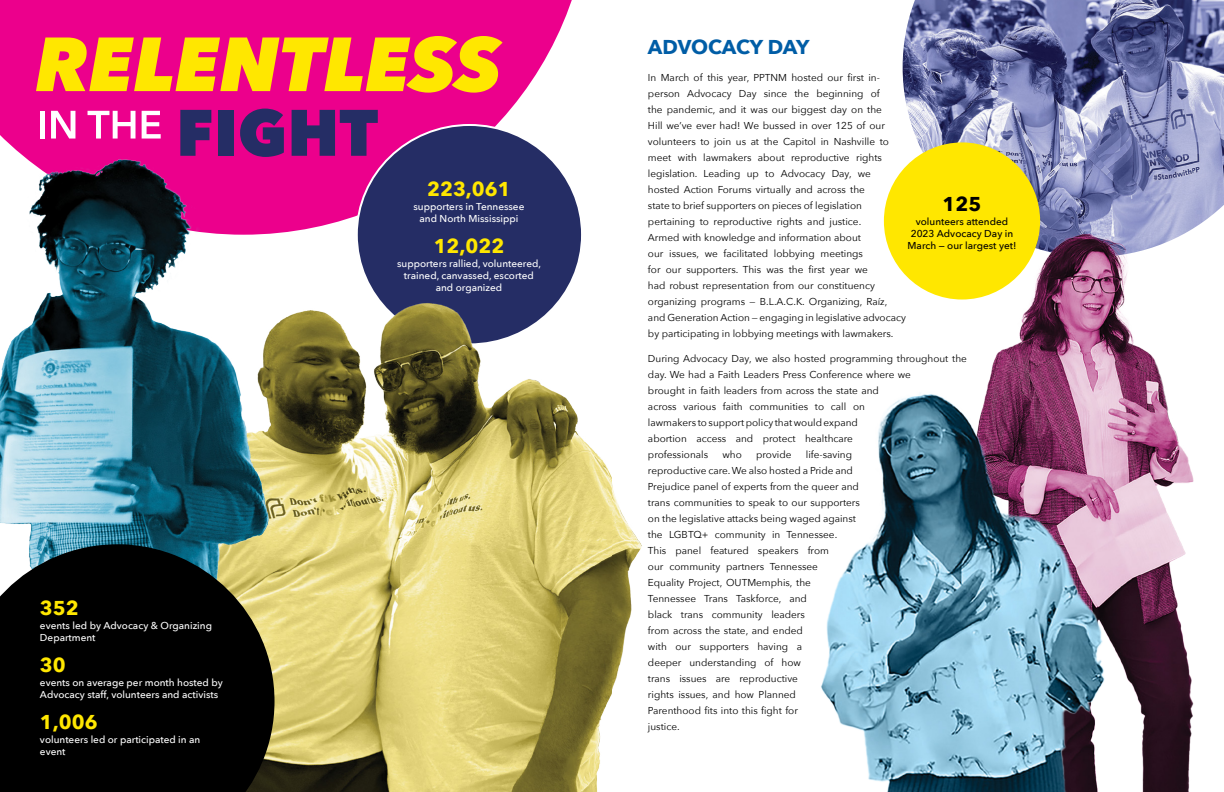
<style>
.page{position:relative;width:1224px;height:792px;background:#fff}
.page>*{position:absolute;margin:0;border:0;box-sizing:border-box;transform-origin:0 0}
.t1{font:700 20px "Avenir Next";color:#ffe700}
.t2{font:700 20px "Avenir Next";letter-spacing:-.01em;color:#005da6}
.t3{font:700 20px "Avenir Next";color:#000}
.t4{font:10px/16px "Avenir Next";color:#000}
.t5{font:500 10px/12px "Avenir Next";color:#fff}
.t6{font:500 10px/12px "Avenir Next";color:#000;text-align:center}
</style>
<div class="page">
<svg style="left:0;top:0;width:572px;height:233px;background:#ee219b"></svg>
<svg style="left:36px;top:36px;width:467px;height:57px;background:#f78e35"></svg>
<svg style="left:240px;top:109px;width:44px;height:48px"></svg>
<svg style="left:292px;top:110px;width:86px;height:46px;background:#6b1d72"></svg>
<div style="left:357px;top:125px;width:225px;height:219px;background:#252d65;border-radius:50%"></div>
<img style="left:275px;top:269px;width:367px;height:523px">
<img style="left:0;top:110px;width:282px;height:571px">
<svg style="left:0;top:544px;width:275px;height:248px;background:#141611"></svg>
<img style="left:903px;top:0;width:321px;height:209px">
<img style="left:981px;top:209px;width:238px;height:583px">
<div style="left:884px;top:142px;width:156px;height:158px;background:#ffe700;border-radius:50%"></div>
<img style="left:821px;top:378px;width:302px;height:414px">
<h1 class="t1" style="left:40px;top:591px;width:40px">352</h1>
<p class="t5" style="left:40px;top:619px;width:174px">events led by Advocacy &amp; Organizing<br>Department</p>
<h1 class="t1" style="left:40px;top:648px;width:27px">30</h1>
<p class="t5" style="left:40px;top:676px;width:184px">events on average per month hosted by<br>Advocacy staff, volunteers and activists</p>
<h1 class="t1" style="left:40px;top:705px;width:59px">1,006</h1>
<p class="t5" style="left:40px;top:733px;width:162px">volunteers led or participated in an event</p>
<h1 class="t1" style="left:427px;top:172px;width:85px">223,061</h1>
<p class="t5" style="left:413px;top:200px;width:112px;text-align:center">supporters in Tennessee and North Mississippi</p>
<h1 class="t1" style="left:434px;top:229px;width:72px">12,022</h1>
<p class="t5" style="left:397px;top:257px;width:145px;text-align:center">supporters rallied, volunteered, trained, canvassed, escorted and organized</p>
<h1 class="t2" style="left:648px;top:30px;width:163px">ADVOCACY DAY</h1>
<p class="t4" style="left:648px;top:69px;width:259px">In March of this year, PPTNM hosted our first in&shy;person Advocacy Day since the beginning of<br>the pandemic, and it was our biggest day on the<br>Hill we’ve ever had! We bussed in over 125 of our volunteers to join us at the Capitol in Nashville to meet with lawmakers about reproductive rights legislation. Leading up to Advocacy Day, we<br>hosted Action Forums virtually and across the<br>state to brief supporters on pieces of legislation pertaining to reproductive rights and justice.<br>Armed with knowledge and information about<br>our issues, we facilitated lobbying meetings<br>for our supporters. This was the first year we<br>had robust representation from our constituency organizing programs — B.L.A.C.K. Organizing, Raíz, and Generation Action — engaging in legislative advocacy by participating in lobbying meetings with lawmakers.</p>
<p class="t4" style="left:648px;top:350px;width:320px">During Advocacy Day, we also hosted programming throughout the day. We had a Faith Leaders Press Conference where we<br>brought in faith leaders from across the state and<br>across various faith communities to call on<br>lawmakers to support policy that would expand<br>abortion access and protect healthcare<br>professionals</p>
<h1 class="t3" style="left:943px;top:187px;width:40px">125</h1>
<p class="t6" style="left:908px;top:215px;width:110px">volunteers attended<br>2023 Advocacy Day in<br>March — our largest yet!</p>
<p class="t4" style="left:648px;top:446px;width:213px;text-indent:158px">life-saving reproductive care. We also hosted a Pride and<br>Prejudice panel of experts from the queer and trans communities to speak to our supporters on the legislative attacks being waged against the LGBTQ+ community in Tennessee.<br>This panel featured speakers from<br>our community partners Tennessee<br>Equality Project, OUTMemphis, the<br>Tennessee Trans Taskforce, and<br>black trans community leaders<br>from across the state, and ended<br>with our supporters having a<br>deeper understanding of how<br>trans issues are reproductive<br>rights issues, and how Planned<br>Parenthood fits into this fight for<br>justice.</p>
<p class="t4" style="left:722px;top:446px;width:21px">who</p>
<p class="t4" style="left:756px;top:446px;width:37px">provide</p>
</div>
